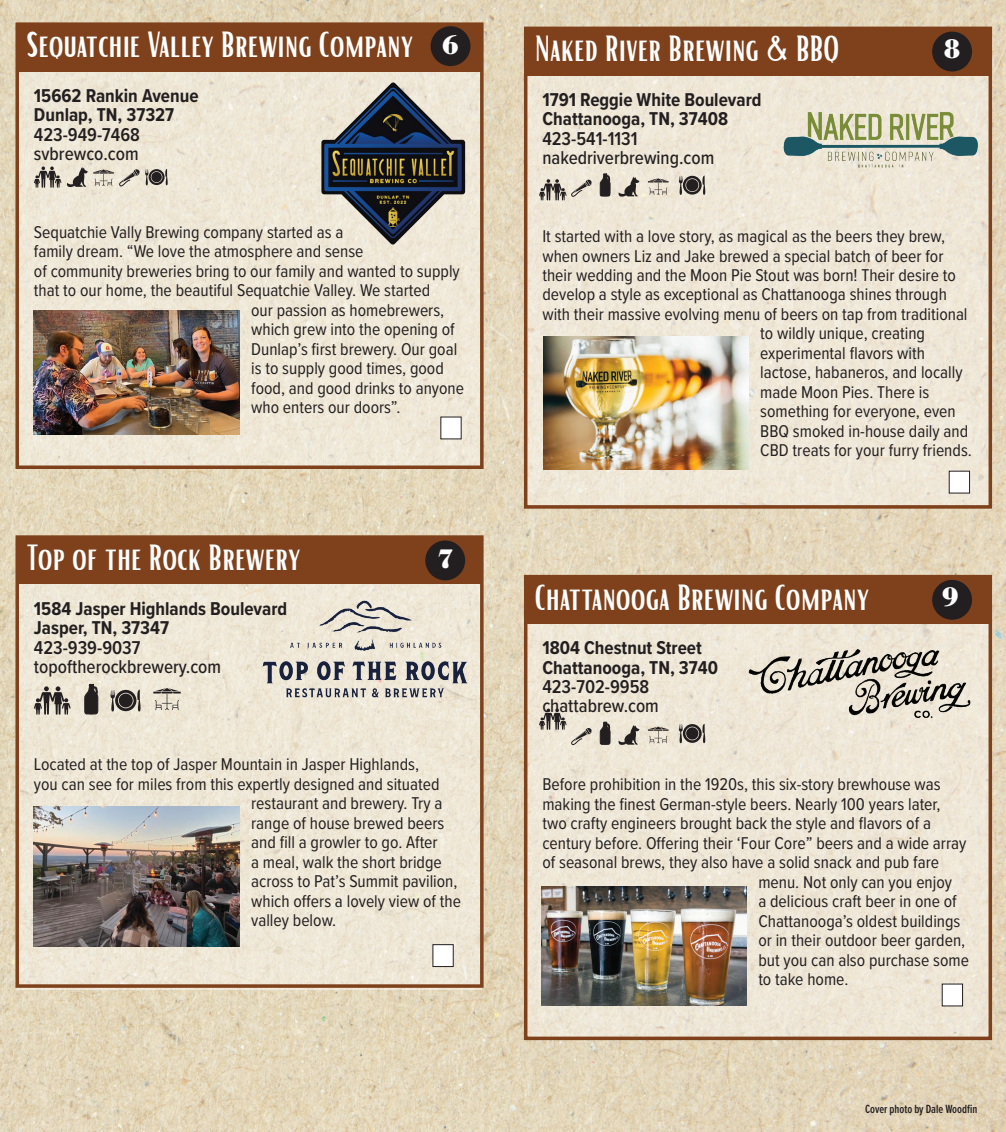
<style>
.page{position:relative;width:1006px;height:1132px;background:#fff}
.page>*{position:absolute;margin:0;border:0;box-sizing:border-box;transform-origin:0 0}
.t1{font:35.18px "Bright";color:#fff}
.t2{font:700 27.82px "Bodoni URW";color:#fff}
.t3{font:700 19.25px/19.4px "Proxima Nova Cond";color:#231f20}
.t4{font:500 19.25px "Proxima Nova Cond";color:#231f20}
.t5{font:600 19.25px "Proxima Nova Cond";color:#231f20}
.t6{font:17.68px "Proxima Nova Cond";color:#231f20}
.t7{font:600 12.25px "Proxima Nova Ex Cn";color:#231f20}
</style>
<div class="page">
<img style="left:0;top:0;width:1005px;height:1131px">
<div style="left:17px;top:50px;width:465px;height:419px;background:#efe7d7"></div>
<div style="left:526px;top:55px;width:464px;height:450px;background:#efe7d8"></div>
<div style="left:526px;top:602px;width:464px;height:438px;background:#eee7d7"></div>
<div style="left:17px;top:562px;width:465px;height:427px;background:#eee7d6"></div>
<div style="left:15px;top:22px;width:468px;height:447px;border:4px solid #7e411b"></div>
<div style="left:524px;top:27px;width:467px;height:481px;border:4px solid #7e411b"></div>
<div style="left:524px;top:575px;width:467px;height:465px;border:4px solid #7e411b"></div>
<div style="left:15px;top:535px;width:468px;height:452px;border:4px solid #7e411b"></div>
<div style="left:17px;top:24px;width:465px;height:47px;background:#7e411b"></div>
<div style="left:525px;top:28px;width:465px;height:48px;background:#7e411b"></div>
<div style="left:525px;top:576px;width:465px;height:48px;background:#7e411b"></div>
<div style="left:17px;top:536px;width:465px;height:48px;background:#7e411b"></div>
<svg style="left:153px;top:688px;width:28px;height:22px"></svg>
<svg style="left:648px;top:178px;width:20px;height:17px"></svg>
<svg style="left:648px;top:726px;width:20px;height:17px"></svg>
<svg style="left:618px;top:177px;width:21px;height:19px"></svg>
<svg style="left:618px;top:725px;width:21px;height:19px"></svg>
<svg style="left:110px;top:689px;width:30px;height:22px"></svg>
<div style="left:119px;top:693px;width:14px;height:14px;background:#231f20;border-radius:50%"></div>
<svg style="left:678px;top:175px;width:27px;height:20px"></svg>
<div style="left:686px;top:179px;width:12px;height:12px;background:#231f20;border-radius:50%"></div>
<svg style="left:678px;top:723px;width:27px;height:20px"></svg>
<div style="left:686px;top:727px;width:12px;height:12px;background:#231f20;border-radius:50%"></div>
<svg style="left:34px;top:166px;width:27px;height:22px"></svg>
<svg style="left:34px;top:686px;width:37px;height:28px"></svg>
<svg style="left:600px;top:174px;width:10px;height:22px"></svg>
<svg style="left:600px;top:722px;width:10px;height:22px"></svg>
<svg style="left:85px;top:684px;width:13px;height:30px"></svg>
<svg style="left:539px;top:179px;width:53px;height:21px"></svg>
<svg style="left:539px;top:708px;width:53px;height:39px"></svg>
<svg style="left:67px;top:167px;width:101px;height:21px"></svg>
<img style="left:34px;top:311px;width:205px;height:124px">
<img style="left:543px;top:336px;width:205px;height:133px">
<img style="left:541px;top:886px;width:205px;height:119px">
<img style="left:34px;top:806px;width:205px;height:140px">
<img style="left:321px;top:82px;width:144px;height:163px">
<img style="left:256px;top:596px;width:218px;height:107px">
<img style="left:744px;top:640px;width:229px;height:85px">
<div style="left:430px;top:26px;width:40px;height:40px;background:#231f20;border-radius:50%"></div>
<div style="left:425px;top:540px;width:40px;height:40px;background:#231f20;border-radius:50%"></div>
<div style="left:932px;top:32px;width:39px;height:39px;background:#231f20;border-radius:50%"></div>
<div style="left:932px;top:580px;width:39px;height:39px;background:#231f20;border-radius:50%"></div>
<img style="left:770px;top:94px;width:214px;height:90px">
<div style="left:441px;top:417px;width:20px;height:22px;background:#fff"></div>
<div style="left:433px;top:944px;width:20px;height:22px;background:#fff"></div>
<div style="left:942px;top:984px;width:20px;height:21px;background:#fff"></div>
<div style="left:949px;top:471px;width:20px;height:22px;background:#fff"></div>
<h1 class="t1" style="left:26px;top:22px;width:388px">Sequatchie Valley Brewing Company</h1>
<h1 class="t1" style="left:535px;top:26px;width:305px">Naked River Brewing &amp; BBQ</h1>
<h2 class="t2" style="left:442px;top:29px;width:18px">6</h2>
<p class="t3" style="left:34px;top:85px;width:166px">15662 Rankin Avenue<br>Dunlap, TN, 37327</p>
<p class="t5" style="left:34px;top:120px;width:107px">423-949-7468</p>
<p class="t4" style="left:34px;top:139px;width:106px">svbrewco.com</p>
<p class="t3" style="left:542px;top:89px;width:221px">1791 Reggie White Boulevard<br>Chattanooga, TN, 37408</p>
<p class="t5" style="left:542px;top:124px;width:97px">423-541-1131</p>
<p class="t4" style="left:542px;top:144px;width:173px">nakedriverbrewing.com</p>
<h2 class="t2" style="left:943px;top:32px;width:18px">8</h2>
<p class="t6" style="left:34px;top:219px;width:311px">Sequatchie Vally Brewing company started as a</p>
<p class="t6" style="left:34px;top:238px;width:331px">family dream. “We love the atmosphere and sense</p>
<p class="t6" style="left:34px;top:258px;width:427px">of community breweries bring to our family and wanted to supply</p>
<p class="t6" style="left:34px;top:277px;width:398px">that to our home, the beautiful Sequatchie Valley. We started</p>
<p class="t6" style="left:251px;top:297px;width:195px">our passion as homebrewers,</p>
<p class="t6" style="left:251px;top:316px;width:205px">which grew into the opening of</p>
<p class="t6" style="left:251px;top:336px;width:207px">Dunlap’s first brewery. Our goal</p>
<p class="t6" style="left:251px;top:355px;width:194px">is to supply good times, good</p>
<p class="t6" style="left:251px;top:374px;width:214px">food, and good drinks to anyone</p>
<p class="t6" style="left:251px;top:394px;width:151px">who enters our doors”.</p>
<h1 class="t1" style="left:26px;top:535px;width:276px">Top of the Rock Brewery</h1>
<p class="t3" style="left:34px;top:598px;width:255px">1584 Jasper Highlands Boulevard<br>Jasper, TN, 37347</p>
<p class="t5" style="left:34px;top:633px;width:108px">423-939-9037</p>
<p class="t4" style="left:34px;top:652px;width:189px">topoftherockbrewery.com</p>
<h2 class="t2" style="left:437px;top:543px;width:18px">7</h2>
<p class="t6" style="left:34px;top:751px;width:386px">Located at the top of Jasper Mountain in Jasper Highlands,</p>
<p class="t6" style="left:34px;top:770px;width:407px">you can see for miles from this expertly designed and situated</p>
<p class="t6" style="left:251px;top:790px;width:193px">restaurant and brewery. Try a</p>
<p class="t6" style="left:251px;top:809px;width:195px">range of house brewed beers</p>
<p class="t6" style="left:251px;top:829px;width:188px">and fill a growler to go. After</p>
<p class="t6" style="left:251px;top:848px;width:192px">a meal, walk the short bridge</p>
<p class="t6" style="left:251px;top:868px;width:208px">across to Pat’s Summit pavilion,</p>
<p class="t6" style="left:251px;top:887px;width:211px">which offers a lovely view of the</p>
<p class="t6" style="left:251px;top:907px;width:87px">valley below.</p>
<p class="t6" style="left:542px;top:223px;width:404px">It started with a love story, as magical as the beers they brew,</p>
<p class="t6" style="left:542px;top:242px;width:402px">when owners Liz and Jake brewed a special batch of beer for</p>
<p class="t6" style="left:542px;top:262px;width:415px">their wedding and the Moon Pie Stout was born! Their desire to</p>
<p class="t6" style="left:542px;top:281px;width:406px">develop a style as exceptional as Chattanooga shines through</p>
<p class="t6" style="left:542px;top:301px;width:426px">with their massive evolving menu of beers on tap from traditional</p>
<p class="t6" style="left:760px;top:320px;width:166px">to wildly unique, creating</p>
<p class="t6" style="left:760px;top:340px;width:166px">experimental flavors with</p>
<p class="t6" style="left:760px;top:359px;width:204px">lactose, habaneros, and locally</p>
<p class="t6" style="left:760px;top:379px;width:170px">made Moon Pies. There is</p>
<p class="t6" style="left:760px;top:398px;width:197px">something for everyone, even</p>
<p class="t6" style="left:760px;top:418px;width:209px">BBQ smoked in-house daily and</p>
<p class="t6" style="left:760px;top:437px;width:213px">CBD treats for your furry friends.</p>
<h1 class="t1" style="left:535px;top:574px;width:336px">Chattanooga Brewing Company</h1>
<p class="t3" style="left:542px;top:637px;width:177px">1804 Chestnut Street<br>Chattanooga, TN, 3740</p>
<p class="t5" style="left:542px;top:672px;width:108px">423-702-9958</p>
<p class="t4" style="left:542px;top:692px;width:118px">chattabrew.com</p>
<h2 class="t2" style="left:941px;top:580px;width:18px">9</h2>
<p class="t6" style="left:542px;top:771px;width:400px">Before prohibition in the 1920s, this six-story brewhouse was</p>
<p class="t6" style="left:542px;top:790px;width:399px">making the finest German-style beers. Nearly 100 years later,</p>
<p class="t6" style="left:542px;top:810px;width:390px">two crafty engineers brought back the style and flavors of a</p>
<p class="t6" style="left:542px;top:829px;width:425px">century before. Offering their ‘Four Core” beers and a wide array</p>
<p class="t6" style="left:542px;top:849px;width:398px">of seasonal brews, they also have a solid snack and pub fare</p>
<p class="t6" style="left:758px;top:868px;width:195px">menu. Not only can you enjoy</p>
<p class="t6" style="left:758px;top:888px;width:200px">a delicious craft beer in one of</p>
<p class="t6" style="left:758px;top:907px;width:204px">Chattanooga’s oldest buildings</p>
<p class="t6" style="left:758px;top:927px;width:208px">or in their outdoor beer garden,</p>
<p class="t6" style="left:758px;top:946px;width:212px">but you can also purchase some</p>
<p class="t6" style="left:758px;top:966px;width:92px">to take home.</p>
<p class="t7" style="left:864px;top:1099px;width:114px">Cover photo by Dale Woodfin</p>
</div>
